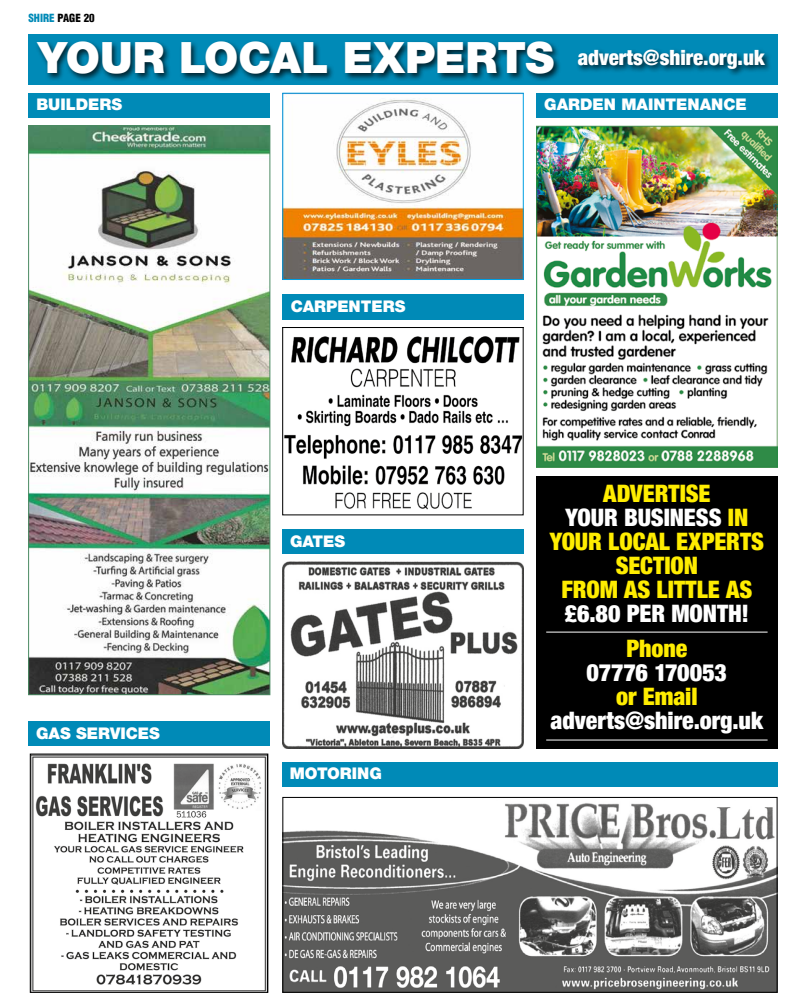
<style>
.page{position:relative;width:806px;height:1007px;background:#fff}
.page>*{position:absolute;margin:0;border:0;box-sizing:border-box;transform-origin:0 0}
.t1{font:900 43px "Helvetica Neue LTW1 G";color:#fff}
.t2{font:900 condensed 24px/24px "Helvetica Neue LTW1 G";letter-spacing:-.005em;color:#ffed00;text-align:center}
.t3{font:900 condensed 24px "Helvetica Neue LTW1 G";color:#fff}
.t4{font:900 condensed 21px "Helvetica Neue LTW1 G";color:#fff}
.t5{font:900 16px "Helvetica Neue LTW1 G";color:#fff}
.t6{font:900 condensed 11px "Helvetica LT";color:#000}
.s1{color:#008ab7}
.s2{color:#fff}
</style>
<div class="page">
<div style="left:28px;top:34px;width:749px;height:50px;background:#008ab7"></div>
<div style="left:35px;top:39px;width:526px;height:43px;background:#000;opacity:.75"></div>
<img style="left:284px;top:96px;width:237px;height:182px">
<div style="left:282px;top:93px;width:241px;height:187px;border:1px solid #009fe3"></div>
<div style="left:28px;top:93px;width:242px;height:25px;background:#008ab7"></div>
<div style="left:575px;top:47px;width:197px;height:30px;background:#000;opacity:.75"></div>
<img style="left:536px;top:125px;width:241px;height:342px">
<div style="left:536px;top:93px;width:241px;height:25px;background:#008ab7"></div>
<img style="left:282px;top:561px;width:241px;height:187px">
<div style="left:282px;top:529px;width:241px;height:25px;background:#008ab7"></div>
<img style="left:284px;top:336px;width:237px;height:174px">
<div style="left:282px;top:327px;width:241px;height:188px;border:1px solid #000"></div>
<div style="left:282px;top:294px;width:241px;height:25px;background:#008ab7"></div>
<img style="left:32px;top:755px;width:234px;height:235px">
<div style="left:30px;top:753px;width:238px;height:239px;border:1px solid #000"></div>
<div style="left:28px;top:721px;width:241px;height:25px;background:#008ab7"></div>
<img style="left:30px;top:127px;width:238px;height:565px">
<div style="left:28px;top:125px;width:242px;height:569px;border:1px solid #4a8a62"></div>
<div style="left:282px;top:761px;width:495px;height:25px;background:#008ab7"></div>
<img style="left:284px;top:803px;width:491px;height:187px">
<div style="left:282px;top:796px;width:495px;height:196px;border:1px solid #000"></div>
<div style="left:536px;top:476px;width:241px;height:272px;background:#000"></div>
<hr style="left:546px;top:631px;width:221px;height:1px;background:#fff">
<hr style="left:546px;top:739px;width:221px;height:1px;background:#fff">
<p class="t6" style="left:28px;top:11px;width:68px"><span class="s1">SHIRE</span> PAGE 20</p>
<h1 class="t1" style="left:38px;top:32px;width:517px">YOUR LOCAL EXPERTS</h1>
<p class="t5" style="left:36px;top:95px;width:87px">BUILDERS</p>
<p class="t4" style="left:577px;top:45px;width:188px">adverts@shire.org.uk</p>
<p class="t5" style="left:544px;top:95px;width:204px">GARDEN MAINTENANCE</p>
<p class="t5" style="left:36px;top:723px;width:125px">GAS SERVICES</p>
<p class="t5" style="left:290px;top:296px;width:116px">CARPENTERS</p>
<p class="t5" style="left:290px;top:531px;width:56px">GATES</p>
<p class="t5" style="left:289px;top:763px;width:93px">MOTORING</p>
<p class="t2" style="left:549px;top:481px;width:216px">ADVERTISE<br><span class="s2">YOUR BUSINESS</span> IN<br>YOUR LOCAL EXPERTS<br>SECTION<br>FROM AS LITTLE AS</p>
<p class="t3" style="left:564px;top:599px;width:185px">£6.80 PER MONTH!</p>
<p class="t2" style="left:626px;top:636px;width:63px">Phone</p>
<p class="t3" style="left:586px;top:657px;width:142px">07776 170053</p>
<p class="t2" style="left:615px;top:684px;width:83px">or Email</p>
<p class="t3" style="left:550px;top:705px;width:214px">adverts@shire.org.uk</p>
</div>
